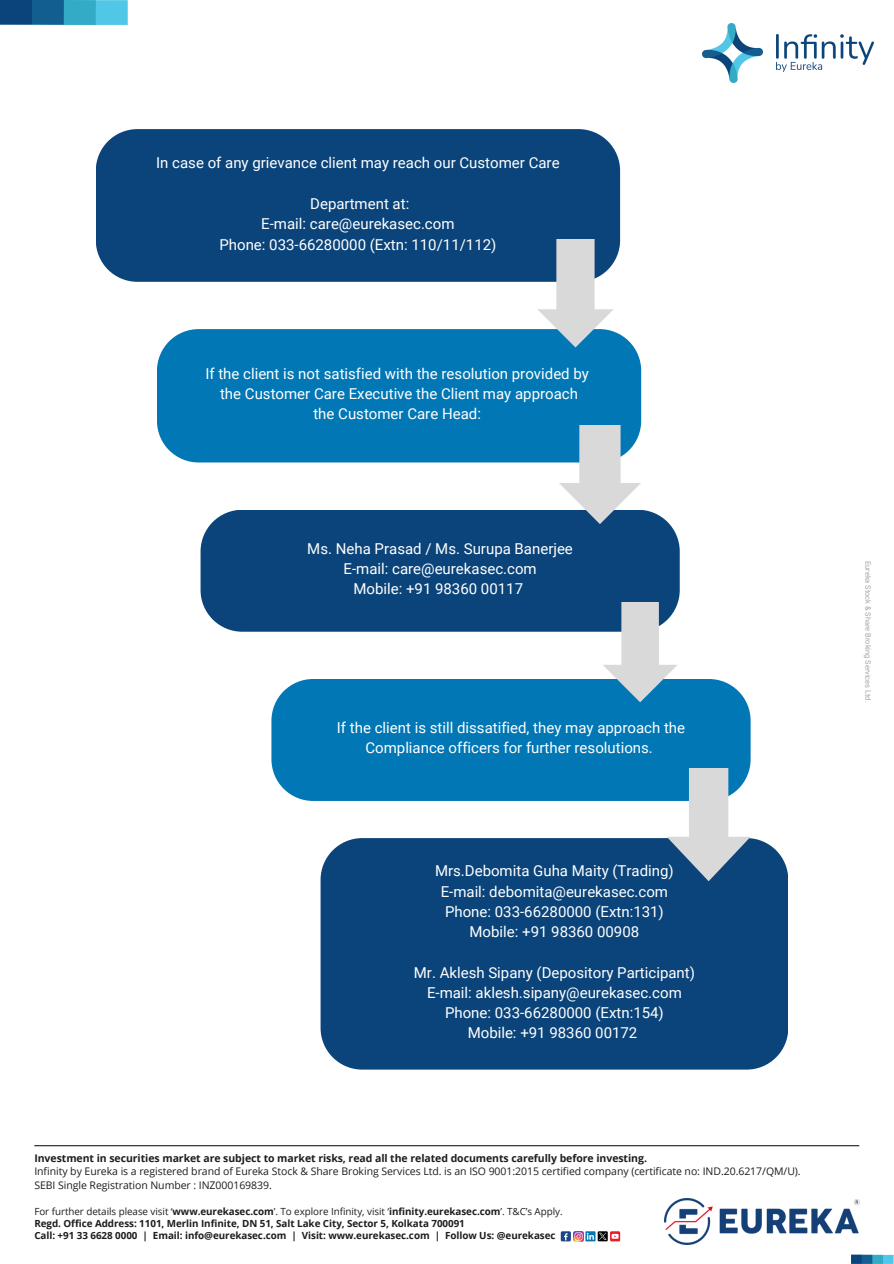
<style>
.page{position:relative;width:894px;height:1264px;background:#fff}
.page>*{position:absolute;margin:0;border:0;box-sizing:border-box;transform-origin:0 0}
.t1{font:15px/20.2px "Roboto";color:#fff;text-align:center}
.t2{font:10.5px/13px "Open Sans";letter-spacing:-.005em;color:#1d1d1b}
.t3{font:700 9.9px/12.3px "Open Sans";letter-spacing:-.005em;color:#1d1d1b}
.t4{font:7.5px "Roboto";letter-spacing:-.005em;color:#a6a6a6}
.s1{font-weight:700}
.s2{font-weight:400}
</style>
<div class="page">
<img style="left:664px;top:1198px;width:195px;height:46px">
<hr style="left:34px;top:1145px;width:825px;height:1px;background:#1d1d1b">
<div style="left:64px;top:0;width:64px;height:25px;background:#50c7e7"></div>
<div style="left:32px;top:0;width:64px;height:25px;background:#34abc6"></div>
<div style="left:0;top:0;width:64px;height:25px;background:#125e91"></div>
<div style="left:0;top:0;width:32px;height:24px;background:#0b447a"></div>
<div style="left:872px;top:1254px;width:21px;height:9px;background:#50c7e7"></div>
<div style="left:861px;top:1254px;width:21px;height:9px;background:#34abc6"></div>
<div style="left:850px;top:1254px;width:22px;height:9px;background:#125e91"></div>
<div style="left:850px;top:1254px;width:11px;height:9px;background:#0b447a"></div>
<div style="left:560px;top:1231px;width:10px;height:10px;background:#1a4789;border-radius:2px"></div>
<svg style="left:564px;top:1233px;width:3px;height:7px"></svg>
<svg style="left:573px;top:1231px;width:47px;height:10px"></svg>
<img style="left:702px;top:23px;width:59px;height:60px">
<img style="left:776px;top:35px;width:97px;height:36px">
<div style="left:96px;top:129px;width:524px;height:153px;background:#0b447a"></div>
<div style="left:157px;top:329px;width:484px;height:133px;background:#0277b5"></div>
<div style="left:200px;top:510px;width:479px;height:121px;background:#0b447a"></div>
<div style="left:271px;top:679px;width:479px;height:122px;background:#0277b5"></div>
<div style="left:320px;top:838px;width:468px;height:231px;background:#0b447a;border-radius:42px"></div>
<svg style="left:537px;top:239px;width:76px;height:108px"></svg>
<svg style="left:558px;top:425px;width:83px;height:99px"></svg>
<svg style="left:602px;top:601px;width:75px;height:101px"></svg>
<svg style="left:666px;top:768px;width:84px;height:113px"></svg>
<p class="t1" style="left:156px;top:153px;width:405px">In case of any grievance client may reach our Customer Care</p>
<p class="t1" style="left:219px;top:194px;width:278px">Department at:<br>E-mail: care@eurekasec.com<br>Phone: 033-66280000 (Extn: 110/11/112)</p>
<p class="t1" style="left:205px;top:363px;width:385px">If the client is not satisfied with the resolution provided by the Customer Care Executive the Client may approach<br>the Customer Care Head:</p>
<p class="t1" style="left:307px;top:538px;width:267px">Ms. Neha Prasad / Ms. Surupa Banerjee<br>E-mail: care@eurekasec.com<br>Mobile: +91 98360 00117</p>
<h1 class="t1" style="left:337px;top:717px;width:349px">If the client is still dissatified, they may approach the<br>Compliance officers for further resolutions.</h1>
<h1 class="t1" style="left:435px;top:861px;width:240px">Mrs.Debomita Guha Maity (Trading)<br>E-mail: debomita@eurekasec.com<br>Phone: 033-66280000 (Extn:131)<br>Mobile: +91 98360 00908</h1>
<h1 class="t1" style="left:414px;top:962px;width:282px">Mr. Aklesh Sipany (Depository Participant)<br>E-mail: aklesh.sipany@eurekasec.com Phone: 033-66280000 (Extn:154)<br>Mobile: +91 98360 00172</h1>
<p class="t2" style="left:34px;top:1151px;width:767px"><span class="s1">Investment in securities market are subject to market risks, read all the related documents carefully before investing.<br></span>Infinity by Eureka is a registered brand of Eureka Stock &amp; Share Broking Services Ltd. is an ISO 9001:2015 certified company (certificate no: IND.20.6217/QM/U).<br>SEBI Single Registration Number : INZ000169839.</p>
<p class="t3" style="left:34px;top:1204px;width:529px"><span class="s2">For further details please visit ‘</span>www.eurekasec.com<span class="s2">’. To explore Infinity, visit ‘</span>infinity.eurekasec.com<span class="s2">’. T&amp;C’s Apply.<br></span>Regd. Office Address: 1101, Merlin Infinite, DN 51, Salt Lake City, Sector 5, Kolkata 700091<br>Call: +91 33 6628 0000 | Email: info@eurekasec.com | Visit: www.eurekasec.com | Follow Us: @eurekasec</p>
<h1 class="t4" style="left:872px;top:561px;width:143px;rotate:90deg">Eureka Stock &amp; Share Broking Services Ltd.</h1>
</div>
